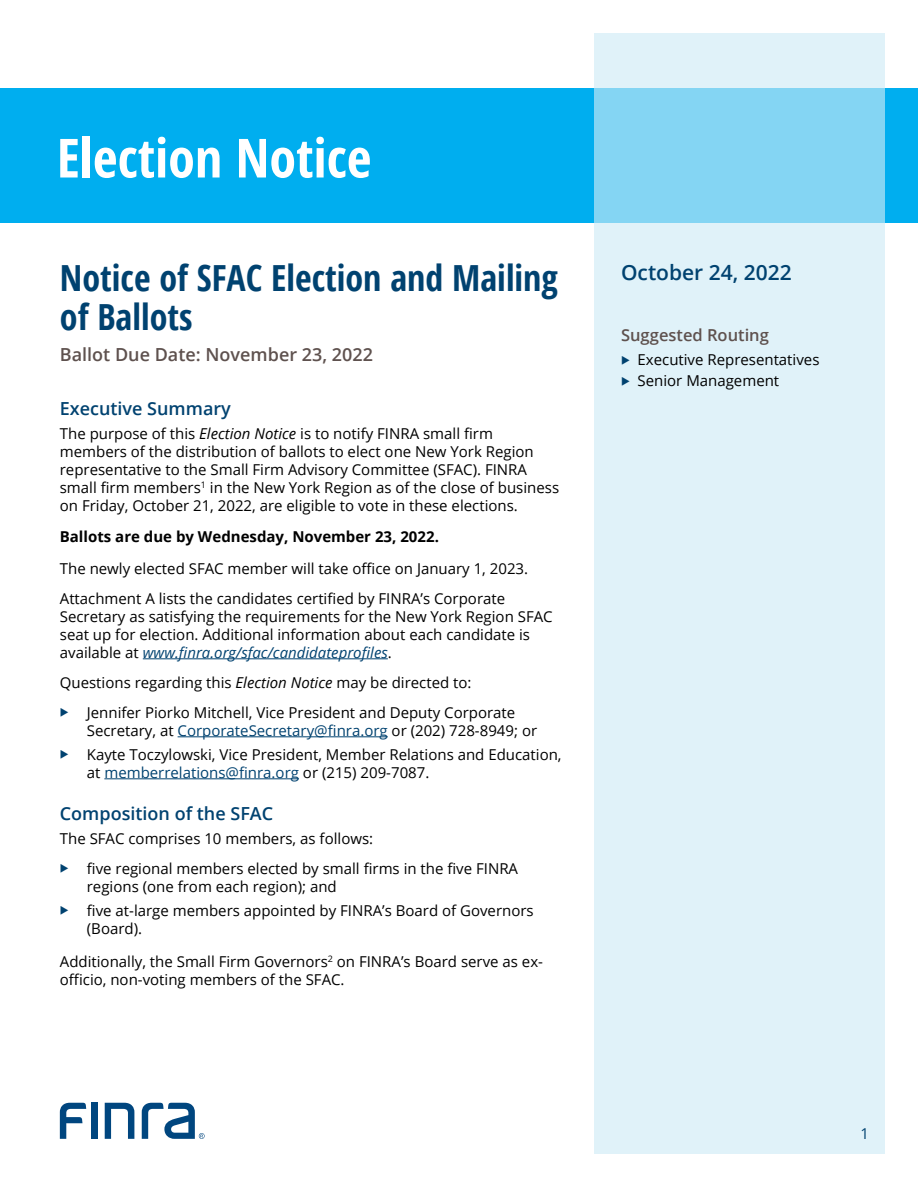
<style>
.page{position:relative;width:918px;height:1188px;background:#fff}
.page>*{position:absolute;margin:0;border:0;box-sizing:border-box;transform-origin:0 0}
.t1{font:700 54px "Open Sans Condensed";color:#fff}
.t2{font:700 36px/39px "Open Sans Condensed";color:#004270}
.t3{font:600 21px "Open Sans";color:#004270}
.t4{font:600 18px "Open Sans";color:#004270}
.t5{font:600 18px "Open Sans";color:#5e514e}
.t6{font:600 16.5px "Open Sans";color:#5e514e}
.t7{font:15px/18px "Open Sans";color:#000}
.t8{font:15px "Open Sans";color:#004270}
.t9{font:700 15px "Open Sans";color:#000}
.s1{font-style:italic}
.s2{font-style:italic;color:#004270}
.s3{color:#004270}
.s4{color:#000}
</style>
<div class="page">
<div style="left:0;top:88px;width:918px;height:135px;background:#00aeef"></div>
<svg style="left:594px;top:34px;width:290px;height:1120px;background:#d4eef8"></svg>
<div style="left:91px;top:1103px;width:6px;height:36px;background:#00467f"></div>
<svg style="left:105px;top:1103px;width:29px;height:36px"></svg>
<svg style="left:60px;top:1103px;width:26px;height:36px"></svg>
<svg style="left:142px;top:1103px;width:63px;height:36px"></svg>
<hr style="left:143px;top:658px;width:245px;height:1px;background:#004270">
<hr style="left:178px;top:736px;width:210px;height:1px;background:#004270">
<hr style="left:104px;top:778px;width:195px;height:1px;background:#004270">
<svg style="left:622px;top:356px;width:8px;height:8px"></svg>
<svg style="left:622px;top:377px;width:8px;height:8px"></svg>
<h1 class="t1" style="left:57px;top:120px;width:316px">Election Notice</h1>
<h2 class="t2" style="left:60px;top:258px;width:500px">Notice of SFAC Election and Mailing of Ballots</h2>
<p class="t5" style="left:60px;top:343px;width:315px">Ballot Due Date: November 23, 2022</p>
<p class="t4" style="left:60px;top:396px;width:173px">Executive Summary</p>
<p class="t7" style="left:60px;top:424px;width:501px">The purpose of this <span class="s1">Election Notice</span> is to notify FINRA small firm members of the distribution of ballots to elect one New York Region representative to the Small Firm Advisory Committee (SFAC). FINRA small firm members<sup>1</sup> in the New York Region as of the close of business on Friday, October 21, 2022, are eligible to vote in these elections.</p>
<p class="t9" style="left:60px;top:526px;width:381px">Ballots are due by Wednesday, November 23, 2022.</p>
<p class="t7" style="left:60px;top:553px;width:470px;line-height:30px">The newly elected SFAC member will take office on January 1, 2023.<br>Attachment A lists the candidates certified by FINRA’s Corporate</p>
<p class="t7" style="left:60px;top:607px;width:494px">Secretary as satisfying the requirements for the New York Region SFAC seat up for election. Additional information about each candidate is available at <span class="s2">www.finra.org/sfac/candidateprofiles</span>.</p>
<p class="t7" style="left:87px;top:667px;width:430px;line-height:30px;text-indent:-27px">Questions regarding this <span class="s1">Election Notice</span> may be directed to:<br>Jennifer Piorko Mitchell, Vice President and Deputy Corporate</p>
<p class="t7" style="left:87px;top:718px;width:476px;line-height:24px">Secretary, at <span class="s3">CorporateSecretary@finra.org</span> or (202) 728-8949; or<br>Kayte Toczylowski, Vice President, Member Relations and Education,</p>
<p class="t8" style="left:87px;top:762px;width:344px"><span class="s4">at</span> memberrelations@finra.org <span class="s4">or (215) 209-7087.</span></p>
<p class="t4" style="left:60px;top:801px;width:215px">Composition of the SFAC</p>
<p class="t7" style="left:87px;top:823px;width:433px;line-height:30px;text-indent:-27px">The SFAC comprises 10 members, as follows:<br>five regional members elected by small firms in the five FINRA</p>
<p class="t7" style="left:87px;top:874px;width:448px;line-height:24px">regions (one from each region); and<br>five at-large members appointed by FINRA’s Board of Governors</p>
<p class="t7" style="left:87px;top:919px;width:57px">(Board).</p>
<p class="t7" style="left:60px;top:952px;width:485px">Additionally, the Small Firm Governors<sup>2</sup> on FINRA’s Board serve as ex&shy;officio, non-voting members of the SFAC.</p>
<h3 class="t3" style="left:621px;top:258px;width:172px">October 24, 2022</h3>
<p class="t6" style="left:621px;top:324px;width:149px">Suggested Routing</p>
<p class="t7" style="left:638px;top:349px;width:183px;line-height:21px">Executive Representatives<br>Senior Management</p>
<p class="t8" style="left:860px;top:1124px;width:10px">1</p>
</div>
